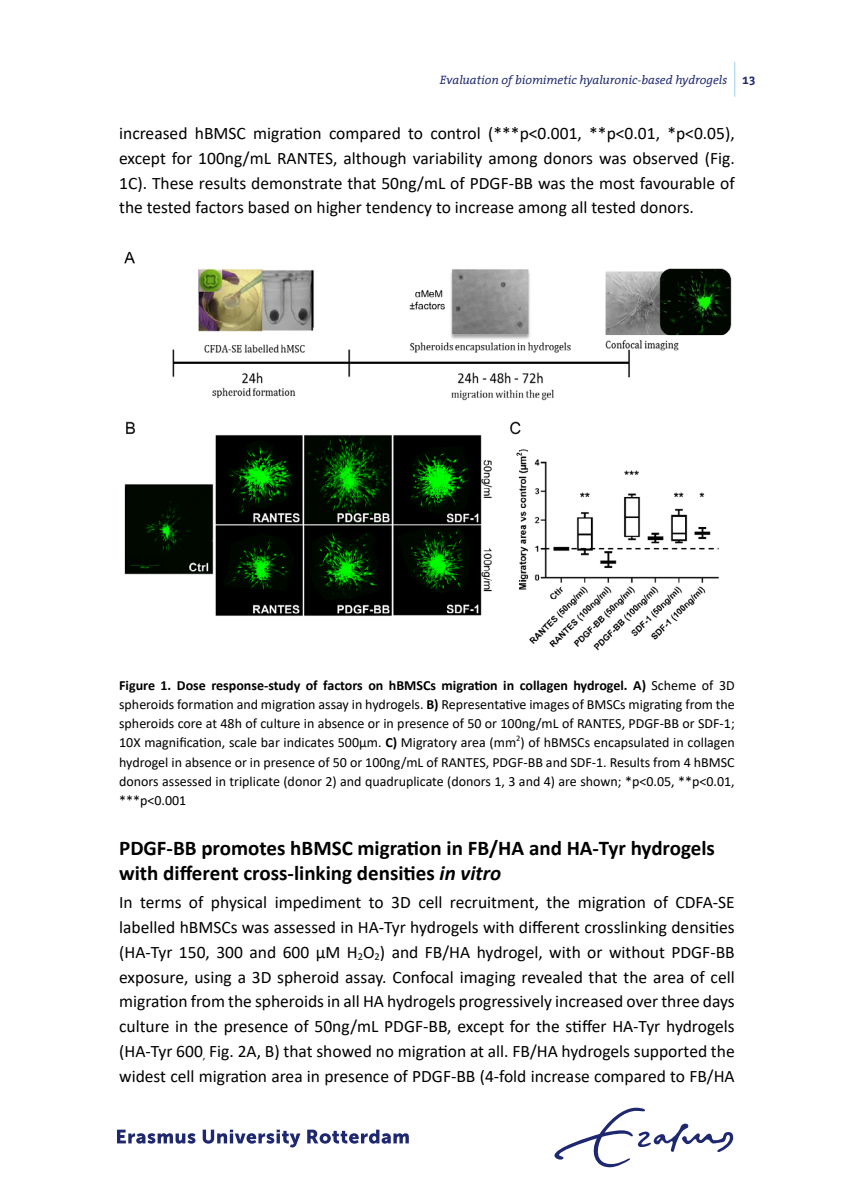
<style>
.page{position:relative;width:844px;height:1191px;background:#fff}
.page>*{position:absolute;margin:0;border:0;box-sizing:border-box;transform-origin:0 0}
.t1{font:700 21px/24.8px "Calibri";color:#000}
.t2{font:17.5px/24.8px "Calibri";color:#000;text-align:justify}
.t3{font:14px/19.2px "Calibri";color:#000;text-align:justify}
.t4{font:italic 12.25px "The Serif Office";color:#1e2870}
.s1{font-weight:700;font-style:normal}
.s2{font-weight:700}
.s3{font-style:italic}
</style>
<div class="page">
<img style="left:124px;top:251px;width:608px;height:400px">
<svg style="left:117px;top:1129px;width:78px;height:14px"></svg>
<svg style="left:203px;top:1129px;width:97px;height:18px"></svg>
<svg style="left:307px;top:1129px;width:101px;height:14px"></svg>
<svg style="left:554px;top:1107px;width:179px;height:60px"></svg>
<hr style="left:734px;top:62px;width:1px;height:35px;background:#9fceee">
<p class="t4" style="left:439px;top:73px;width:317px">Evaluation of biomimetic hyaluronic-based hydrogels <span class="s1">13</span></p>
<p class="t2" style="left:119px;top:120px;width:617px">increased hBMSC migration compared to control (***p&lt;0.001, **p&lt;0.01, *p&lt;0.05), except for 100ng/mL RANTES, although variability among donors was observed (Fig.<br>1C). These results demonstrate that 50ng/mL of PDGF-BB was the most favourable of the tested factors based on higher tendency to increase among all tested donors.</p>
<p class="t3" style="left:119px;top:675px;width:617px"><span class="s2">Figure 1. Dose response-study of factors on hBMSCs migration in collagen hydrogel. A)</span> Scheme of 3D spheroids formation and migration assay in hydrogels. <span class="s2">B)</span> Representative images of BMSCs migrating from the spheroids core at 48h of culture in absence or in presence of 50 or 100ng/mL of RANTES, PDGF-BB or SDF-1; 10X magnification, scale bar indicates 500μm. <span class="s2">C)</span> Migratory area (mm<sup>2</sup>) of hBMSCs encapsulated in collagen hydrogel in absence or in presence of 50 or 100ng/mL of RANTES, PDGF-BB and SDF-1. Results from 4 hBMSC donors assessed in triplicate (donor 2) and quadruplicate (donors 1, 3 and 4) are shown; *p&lt;0.05, **p&lt;0.01, ***p&lt;0.001</p>
<p class="t1" style="left:119px;top:835px;width:597px">PDGF-BB promotes hBMSC migration in FB/HA and HA-Tyr hydrogels with different cross-linking densities <span class="s3">in vitro</span></p>
<p class="t2" style="left:119px;top:889px;width:617px">In terms of physical impediment to 3D cell recruitment, the migration of CDFA-SE labelled hBMSCs was assessed in HA-Tyr hydrogels with different crosslinking densities (HA-Tyr 150, 300 and 600 µM H<sub>2</sub>O<sub>2</sub>) and FB/HA hydrogel, with or without PDGF-BB exposure, using a 3D spheroid assay. Confocal imaging revealed that the area of cell migration from the spheroids in all HA hydrogels progressively increased over three days culture in the presence of 50ng/mL PDGF-BB, except for the stiffer HA-Tyr hydrogels (HA-Tyr 600<sub>,</sub> Fig. 2A, B) that showed no migration at all. FB/HA hydrogels supported the widest cell migration area in presence of PDGF-BB (4-fold increase compared to FB/HA</p>
</div>
